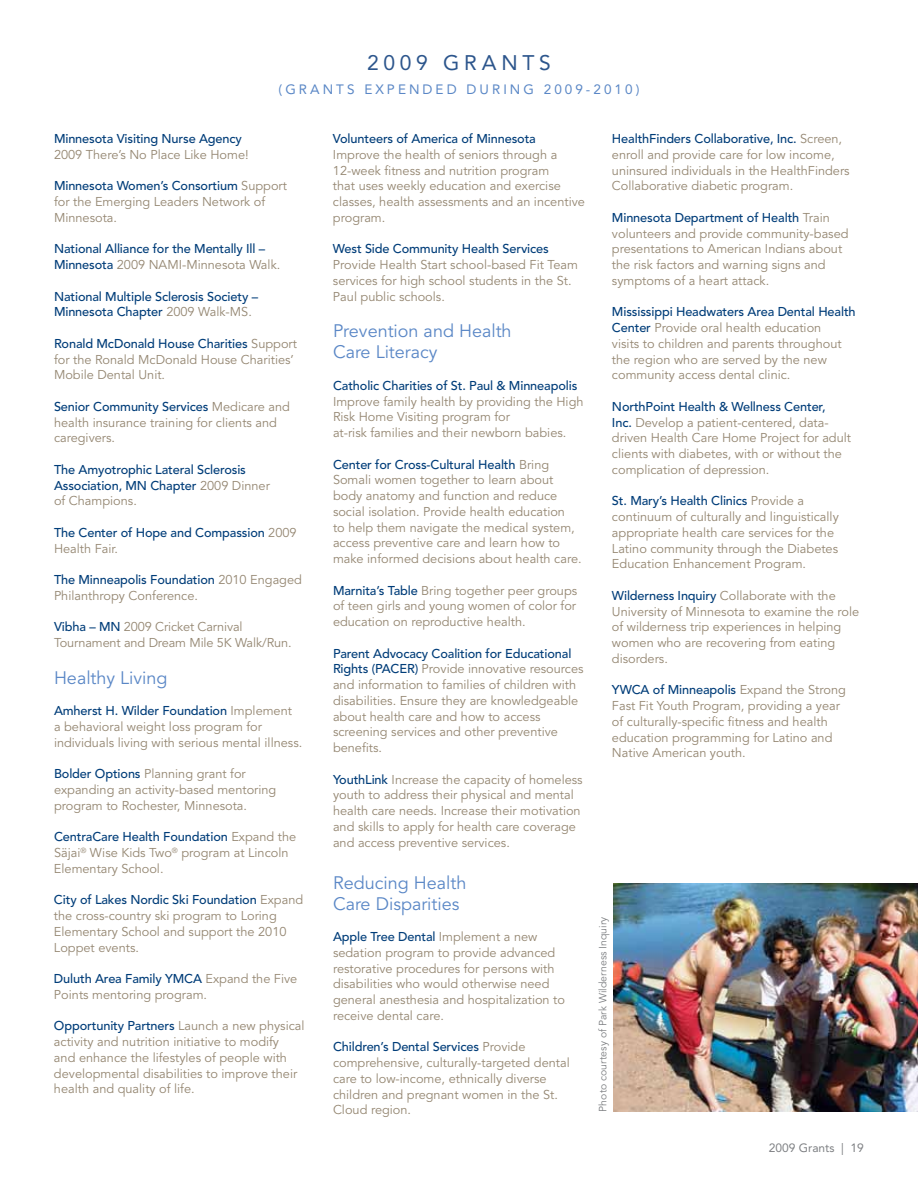
<style>
.page{position:relative;width:918px;height:1188px;background:#fff}
.page>*{position:absolute;margin:0;border:0;box-sizing:border-box;transform-origin:0 0}
.t1{font:21px "Avenir LT Std";letter-spacing:.225em;color:#2c558c}
.t2{font:18px/21px "Avenir LT Std";color:#5a87c6}
.t3{font:13.5px "Avenir LT Std";letter-spacing:.225em;color:#5a87c6}
.t4{font:12.75px/15.8px "Avenir LT Std";color:#948671}
.t5{font:500 12.75px/15.8px "Avenir LT Std";letter-spacing:-.01em;color:#003d79}
.t6{font:12px "Avenir LT Std";color:#7e8083}
.t7{font:10.5px "Avenir LT Std";color:#7e8083}
.s1{font-weight:500;color:#003d79}
.s2{font-weight:400;color:#948671}
</style>
<div class="page">
<img style="left:614px;top:884px;width:304px;height:227px">
<h1 class="t1" style="left:367px;top:50px;width:115px">2009 GRANTS</h1>
<p class="t3" style="left:279px;top:81px;width:33px">(GRANTS</p>
<p class="t3" style="left:364px;top:81px;width:35px">EXPENDED</p>
<p class="t3" style="left:467px;top:81px;width:25px">DURING</p>
<p class="t3" style="left:544px;top:81px;width:97px">2009-2010)</p>
<p class="t5" style="left:54px;top:131px;width:189px">Minnesota Visiting Nurse Agency</p>
<p class="t4" style="left:54px;top:147px;width:196px">2009 There’s No Place Like Home!</p>
<p class="t4" style="left:54px;top:178px;width:235px"><span class="s1">Minnesota Women’s Consortium</span> Support for the Emerging Leaders Network of<br>Minnesota.</p>
<p class="t5" style="left:54px;top:241px;width:228px">National Alliance for the Mentally Ill –<br>Minnesota <span class="s2">2009 NAMI-Minnesota Walk.</span></p>
<p class="t5" style="left:54px;top:289px;width:206px">National Multiple Sclerosis Society –<br>Minnesota Chapter <span class="s2">2009 Walk-MS.</span></p>
<p class="t4" style="left:54px;top:336px;width:245px"><span class="s1">Ronald McDonald House Charities</span> Support for the Ronald McDonald House Charities’<br>Mobile Dental Unit.</p>
<p class="t4" style="left:54px;top:399px;width:238px"><span class="s1">Senior Community Services</span> Medicare and health insurance training for clients and caregivers.</p>
<p class="t5" style="left:54px;top:462px;width:217px">The Amyotrophic Lateral Sclerosis<br>Association, MN Chapter <span class="s2">2009 Dinner of Champions.</span></p>
<p class="t5" style="left:54px;top:525px;width:244px">The Center of Hope and Compassion <span class="s2">2009<br>Health Fair.</span></p>
<p class="t4" style="left:54px;top:572px;width:250px"><span class="s1">The Minneapolis Foundation</span> 2010 Engaged<br>Philanthropy Conference.</p>
<p class="t4" style="left:54px;top:619px;width:239px"><span class="s1">Vibha – MN</span> 2009 Cricket Carnival<br>Tournament and Dream Mile 5K Walk/Run.</p>
<h2 class="t2" style="left:54px;top:668px;width:115px">Healthy Living</h2>
<p class="t4" style="left:54px;top:703px;width:250px"><span class="s1">Amherst H. Wilder Foundation</span> Implement<br>a behavioral weight loss program for individuals living with serious mental illness.</p>
<p class="t4" style="left:54px;top:766px;width:224px"><span class="s1">Bolder Options</span> Planning grant for expanding an activity-based mentoring program to Rochester, Minnesota.</p>
<p class="t4" style="left:54px;top:829px;width:244px"><span class="s1">CentraCare Health Foundation</span> Expand the<br>Säjai<sup>®</sup> Wise Kids Two<sup>®</sup> program at Lincoln<br>Elementary School.</p>
<p class="t4" style="left:54px;top:892px;width:251px"><span class="s1">City of Lakes Nordic Ski Foundation</span> Expand the cross-country ski program to Loring Elementary School and support the 2010<br>Loppet events.</p>
<p class="t4" style="left:54px;top:971px;width:245px"><span class="s1">Duluth Area Family YMCA</span> Expand the Five<br>Points mentoring program.</p>
<p class="t4" style="left:54px;top:1018px;width:252px"><span class="s1">Opportunity Partners</span> Launch a new physical activity and nutrition initiative to modify<br>and enhance the lifestyles of people with developmental disabilities to improve their health and quality of life.</p>
<p class="t5" style="left:333px;top:131px;width:204px">Volunteers of America of Minnesota</p>
<p class="t4" style="left:333px;top:147px;width:253px">Improve the health of seniors through a 12-week fitness and nutrition program<br>that uses weekly education and exercise classes, health assessments and an incentive program.</p>
<p class="t5" style="left:333px;top:241px;width:217px">West Side Community Health Services</p>
<p class="t4" style="left:333px;top:257px;width:247px">Provide Health Start school-based Fit Team services for high school students in the St.<br>Paul public schools.</p>
<h2 class="t2" style="left:333px;top:321px;width:180px">Prevention and Health<br>Care Literacy</h2>
<p class="t5" style="left:333px;top:378px;width:246px">Catholic Charities of St. Paul &amp; Minneapolis</p>
<p class="t4" style="left:333px;top:394px;width:252px">Improve family health by providing the High<br>Risk Home Visiting program for<br>at-risk families and their newborn babies.</p>
<p class="t4" style="left:333px;top:457px;width:250px"><span class="s1">Center for Cross-Cultural Health</span> Bring Somali women together to learn about body anatomy and function and reduce social isolation. Provide health education<br>to help them navigate the medical system, access preventive care and learn how to make informed decisions about health care.</p>
<p class="t4" style="left:333px;top:583px;width:246px;text-align:justify"><span class="s1">Marnita’s Table</span> Bring together peer groups of teen girls and young women of color for education on reproductive health.</p>
<p class="t4" style="left:333px;top:646px;width:252px"><span class="s1">Parent Advocacy Coalition for Educational Rights (PACER)</span> Provide innovative resources and information to families of children with disabilities. Ensure they are knowledgeable about health care and how to access screening services and other preventive benefits.</p>
<p class="t4" style="left:333px;top:772px;width:251px"><span class="s1">YouthLink</span> Increase the capacity of homeless youth to address their physical and mental health care needs. Increase their motivation and skills to apply for health care coverage and access preventive services.</p>
<h2 class="t2" style="left:333px;top:872px;width:135px">Reducing Health<br>Care Disparities</h2>
<p class="t4" style="left:333px;top:929px;width:234px"><span class="s1">Apple Tree Dental</span> Implement a new sedation program to provide advanced restorative procedures for persons with disabilities who would otherwise need general anesthesia and hospitalization to receive dental care.</p>
<p class="t4" style="left:333px;top:1039px;width:238px"><span class="s1">Children’s Dental Services</span> Provide comprehensive, culturally-targeted dental care to low-income, ethnically diverse children and pregnant women in the St.<br>Cloud region.</p>
<p class="t4" style="left:612px;top:131px;width:239px"><span class="s1">HealthFinders Collaborative, Inc.</span> Screen, enroll and provide care for low income, uninsured individuals in the HealthFinders Collaborative diabetic program.</p>
<p class="t4" style="left:612px;top:210px;width:238px"><span class="s1">Minnesota Department of Health</span> Train volunteers and provide community-based presentations to American Indians about the risk factors and warning signs and symptoms of a heart attack.</p>
<p class="t4" style="left:612px;top:304px;width:245px"><span class="s1">Mississippi Headwaters Area Dental Health Center</span> Provide oral health education<br>visits to children and parents throughout the region who are served by the new community access dental clinic.</p>
<p class="t4" style="left:612px;top:399px;width:241px"><span class="s1">NorthPoint Health &amp; Wellness Center,<br>Inc.</span> Develop a patient-centered, data&shy;driven Health Care Home Project for adult clients with diabetes, with or without the complication of depression.</p>
<p class="t4" style="left:612px;top:493px;width:228px"><span class="s1">St. Mary’s Health Clinics</span> Provide a continuum of culturally and linguistically appropriate health care services for the Latino community through the Diabetes Education Enhancement Program.</p>
<p class="t4" style="left:612px;top:588px;width:249px"><span class="s1">Wilderness Inquiry</span> Collaborate with the University of Minnesota to examine the role of wilderness trip experiences in helping women who are recovering from eating disorders.</p>
<p class="t4" style="left:612px;top:682px;width:235px"><span class="s1">YWCA of Minneapolis</span> Expand the Strong Fast Fit Youth Program, providing a year of culturally-specific fitness and health education programming for Latino and Native American youth.</p>
<p class="t7" style="left:597px;top:1112px;width:196px;rotate:-90deg">Photo courtesy of Park Wilderness Inquiry</p>
<p class="t6" style="left:769px;top:1141px;width:97px">2009 GRANTS | 19</p>
</div>
